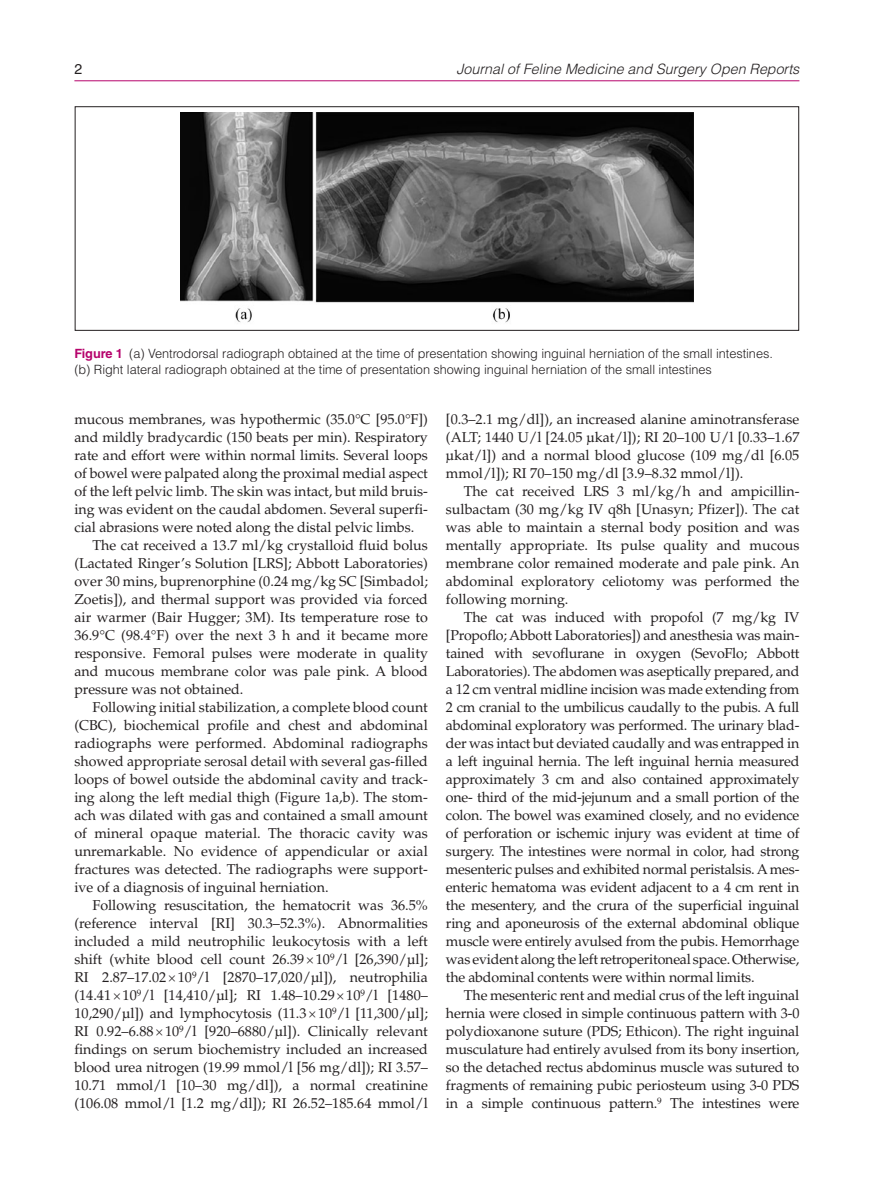
<style>
.page{position:relative;width:893px;height:1191px;background:#fff}
.page>*{position:absolute;margin:0;border:0;box-sizing:border-box;transform-origin:0 0}
.t1{font:14.25px/18px "Palatino LT Std";color:#231f20;text-align:justify}
.t2{font:italic 300 14.25px "Helvetica LT Std";color:#231f20}
.t3{font:14.25px "Helvetica LT Std";color:#231f20}
.t4{font:300 12.75px/15.8px "Helvetica LT Std";letter-spacing:-.005em;color:#231f20}
.s1{font-weight:700;color:#b6036c}
</style>
<div class="page">
<hr style="left:74px;top:80px;width:725px;height:1px;background:#b6036c">
<img style="left:180px;top:112px;width:513px;height:211px">
<div style="left:75px;top:106px;width:724px;height:225px;border:1px solid #231f20"></div>
<p class="t3" style="left:74px;top:61px;width:9px">2</p>
<p class="t2" style="left:456px;top:60px;width:344px">Journal of Feline Medicine and Surgery Open Reports</p>
<p class="t4" style="left:74px;top:346px;width:700px"><span class="s1">Figure 1</span> (a) Ventrodorsal radiograph obtained at the time of presentation showing inguinal herniation of the small intestines. (b) Right lateral radiograph obtained at the time of presentation showing inguinal herniation of the small intestines</p>
<p class="t1" style="left:74px;top:410px;width:355px">mucous membranes, was hypothermic (35.0°C [95.0°F])</p>
<p class="t1" style="left:74px;top:428px;width:355px">and mildly bradycardic (150 beats per min). Respiratory</p>
<p class="t1" style="left:74px;top:446px;width:355px">rate and effort were within normal limits. Several loops</p>
<p class="t1" style="left:74px;top:464px;width:355px">of bowel were palpated along the proximal medial aspect</p>
<p class="t1" style="left:74px;top:482px;width:355px">of the left pelvic limb. The skin was intact, but mild bruis-</p>
<p class="t1" style="left:74px;top:500px;width:355px">ing was evident on the caudal abdomen. Several superfi-</p>
<p class="t1" style="left:74px;top:518px;width:341px">cial abrasions were noted along the distal pelvic limbs.</p>
<p class="t1" style="left:92px;top:536px;width:337px">The cat received a 13.7 ml/kg crystalloid fluid bolus</p>
<p class="t1" style="left:74px;top:554px;width:355px">(Lactated Ringer’s Solution [LRS]; Abbott Laboratories)</p>
<p class="t1" style="left:74px;top:572px;width:355px">over 30 mins, buprenorphine (0.24 mg/kg SC [Simbadol;</p>
<p class="t1" style="left:74px;top:590px;width:355px">Zoetis]), and thermal support was provided via forced</p>
<p class="t1" style="left:74px;top:608px;width:355px">air warmer (Bair Hugger; 3M). Its temperature rose to</p>
<p class="t1" style="left:74px;top:626px;width:355px">36.9°C (98.4°F) over the next 3 h and it became more</p>
<p class="t1" style="left:74px;top:644px;width:355px">responsive. Femoral pulses were moderate in quality</p>
<p class="t1" style="left:74px;top:662px;width:355px">and mucous membrane color was pale pink. A blood</p>
<p class="t1" style="left:74px;top:680px;width:171px">pressure was not obtained.</p>
<p class="t1" style="left:92px;top:698px;width:337px">Following initial stabilization, a complete blood count</p>
<p class="t1" style="left:74px;top:716px;width:355px">(CBC), biochemical profile and chest and abdominal</p>
<p class="t1" style="left:74px;top:734px;width:355px">radiographs were performed. Abdominal radiographs</p>
<p class="t1" style="left:74px;top:752px;width:355px">showed appropriate serosal detail with several gas-filled</p>
<p class="t1" style="left:74px;top:770px;width:355px">loops of bowel outside the abdominal cavity and track-</p>
<p class="t1" style="left:74px;top:788px;width:355px">ing along the left medial thigh (Figure 1a,b). The stom-</p>
<p class="t1" style="left:74px;top:806px;width:355px">ach was dilated with gas and contained a small amount</p>
<p class="t1" style="left:74px;top:824px;width:355px">of mineral opaque material. The thoracic cavity was</p>
<p class="t1" style="left:74px;top:842px;width:355px">unremarkable. No evidence of appendicular or axial</p>
<p class="t1" style="left:74px;top:860px;width:355px">fractures was detected. The radiographs were support-</p>
<p class="t1" style="left:74px;top:878px;width:256px">ive of a diagnosis of inguinal herniation.</p>
<p class="t1" style="left:92px;top:896px;width:337px">Following resuscitation, the hematocrit was 36.5%</p>
<p class="t1" style="left:74px;top:914px;width:355px">(reference interval [RI] 30.3–52.3%). Abnormalities</p>
<p class="t1" style="left:74px;top:932px;width:355px">included a mild neutrophilic leukocytosis with a left</p>
<p class="t1" style="left:74px;top:950px;width:355px">shift (white blood cell count 26.39 10<sup>9</sup>/l [26,390/μl];</p>
<p class="t1" style="left:74px;top:968px;width:355px">RI 2.87–17.02 10<sup>9</sup>/l [2870–17,020/μl]), neutrophilia</p>
<p class="t1" style="left:74px;top:986px;width:355px">(14.41 10<sup>9</sup>/l [14,410/μl]; RI 1.48–10.29 10<sup>9</sup>/l [1480–</p>
<p class="t1" style="left:74px;top:1004px;width:355px">10,290/μl]) and lymphocytosis (11.3 10<sup>9</sup>/l [11,300/μl];</p>
<p class="t1" style="left:74px;top:1022px;width:355px">RI 0.92–6.88 10<sup>9</sup>/l [920–6880/μl]). Clinically relevant</p>
<p class="t1" style="left:74px;top:1040px;width:355px">findings on serum biochemistry included an increased</p>
<p class="t1" style="left:74px;top:1058px;width:355px">blood urea nitrogen (19.99 mmol/l [56 mg/dl]); RI 3.57–</p>
<p class="t1" style="left:74px;top:1076px;width:355px">10.71 mmol/l [10–30 mg/dl]), a normal creatinine</p>
<p class="t1" style="left:74px;top:1094px;width:355px">(106.08 mmol/l [1.2 mg/dl]); RI 26.52–185.64 mmol/l</p>
<p class="t1" style="left:446px;top:410px;width:355px">[0.3–2.1 mg/dl]), an increased alanine aminotransferase (ALT; 1440 U/l [24.05 μkat/l]); RI 20–100 U/l [0.33–1.67 μkat/l]) and a normal blood glucose (109 mg/dl [6.05 mmol/l]); RI 70–150 mg/dl [3.9–8.32 mmol/l]).</p>
<p class="t1" style="left:446px;top:482px;width:355px;text-indent:18px">The cat received LRS 3 ml/kg/h and ampicillin&shy;sulbactam (30 mg/kg IV q8h [Unasyn; Pfizer]). The cat was able to maintain a sternal body position and was mentally appropriate. Its pulse quality and mucous membrane color remained moderate and pale pink. An abdominal exploratory celiotomy was performed the following morning.</p>
<p class="t1" style="left:446px;top:608px;width:355px;text-indent:18px">The cat was induced with propofol (7 mg/kg IV [Propoflo; Abbott Laboratories]) and anesthesia was main&shy;tained with sevoflurane in oxygen (SevoFlo; Abbott Laboratories). The abdomen was aseptically prepared, and a 12 cm ventral midline incision was made extending from 2 cm cranial to the umbilicus caudally to the pubis. A full abdominal exploratory was performed. The urinary blad&shy;der was intact but deviated caudally and was entrapped in a left inguinal hernia. The left inguinal hernia measured approximately 3 cm and also contained approximately one- third of the mid-jejunum and a small portion of the colon. The bowel was examined closely, and no evidence of perforation or ischemic injury was evident at time of surgery. The intestines were normal in color, had strong mesenteric pulses and exhibited normal peristalsis. A mes&shy;enteric hematoma was evident adjacent to a 4 cm rent in the mesentery, and the crura of the superficial inguinal ring and aponeurosis of the external abdominal oblique muscle were entirely avulsed from the pubis. Hemorrhage was evident along the left retroperitoneal space. Otherwise, the abdominal contents were within normal limits.</p>
<p class="t1" style="left:446px;top:986px;width:355px;text-indent:18px">The mesenteric rent and medial crus of the left inguinal hernia were closed in simple continuous pattern with 3-0 polydioxanone suture (PDS; Ethicon). The right inguinal musculature had entirely avulsed from its bony insertion, so the detached rectus abdominus muscle was sutured to fragments of remaining pubic periosteum using 3-0 PDS in a simple continuous pattern.<sup>9</sup> The intestines were</p>
</div>
